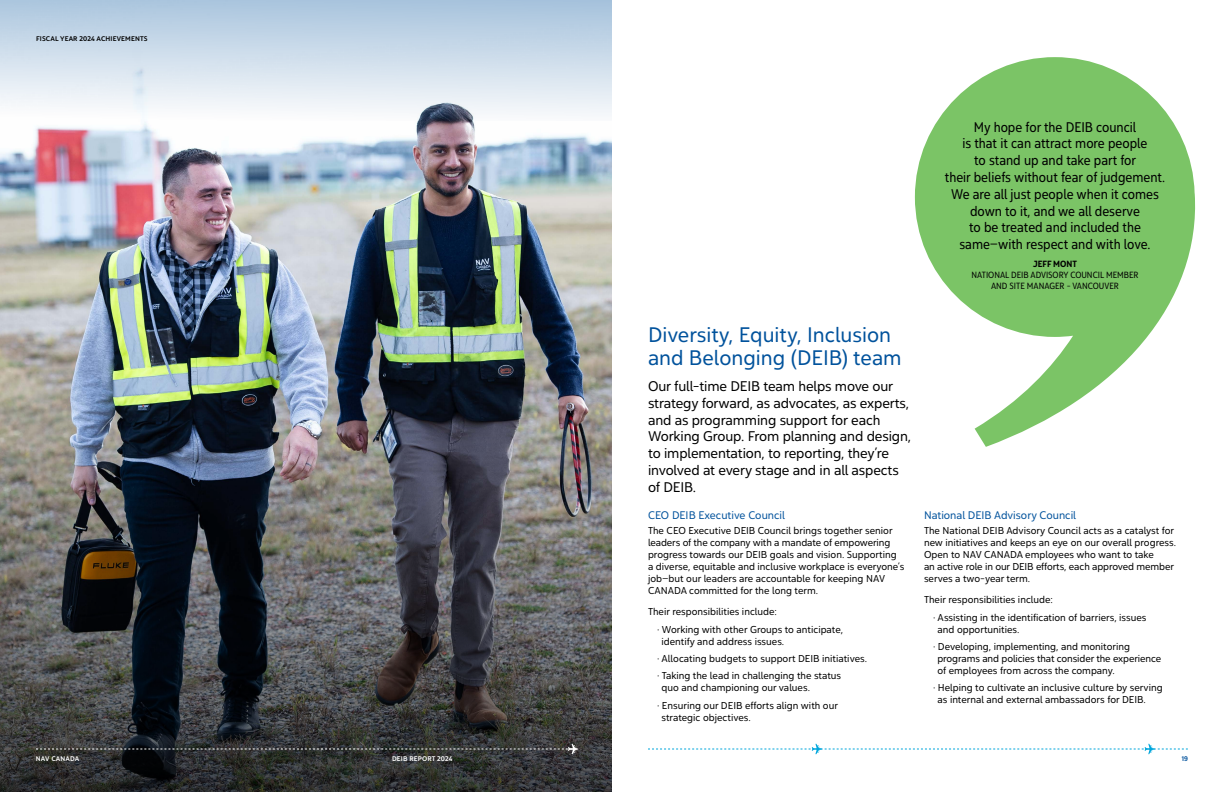
<style>
.page{position:relative;width:1224px;height:792px;background:#fff}
.page>*{position:absolute;margin:0;border:0;box-sizing:border-box;transform-origin:0 0}
.t1{font:21px/23px "Yorkten Nor Reg";color:#00529c}
.t2{font:14px/16.8px "Yorkten Con Reg";color:#000;text-align:center}
.t3{font:14px/16.8px "Yorkten Nor Reg";letter-spacing:-.01em;color:#000}
.t4{font:11px "Yorkten Nor Reg";color:#00529c}
.t5{font:10px/12px "Yorkten Nor Reg";color:#000}
.t6{font:9px/10.8px "Yorkten Con Reg";color:#000;text-align:center}
.t7{font:9px "Yorkten Con Dem";color:#000}
.t8{font:6.8px "Yorkten Nor Med";letter-spacing:.02em;color:#000}
.t9{font:6.8px "Yorkten Nor Med";letter-spacing:.02em;color:#fff}
.t10{font:6.8px "Yorkten Nor Med";color:#00529c}
</style>
<div class="page">
<svg style="left:648px;top:744px;width:540px;height:10px"></svg>
<svg style="left:915px;top:57px;width:281px;height:390px;fill:#7bc466"></svg>
<img style="left:0;top:121px;width:612px;height:311px">
<img style="left:0;top:432px;width:612px;height:360px">
<svg style="left:36px;top:744px;width:542px;height:10px;background:#3b3d3d"></svg>
<div style="left:0;top:0;width:612px;height:121px;background:linear-gradient(to bottom,#abc6df,#f6f6f8)"></div>
<p class="t8" style="left:36px;top:34px;width:113px">FISCAL YEAR 2024 ACHIEVEMENTS</p>
<p class="t2" style="left:945px;top:118px;width:222px">My hope for the DEIB council<br>is that it can attract more people<br>to stand up and take part for<br>their beliefs without fear of judgement.<br>We are all just people when it comes down to it, and we all deserve<br>to be treated and included the same—with respect and with love.</p>
<p class="t7" style="left:1033px;top:258px;width:45px">JEFF MONT</p>
<p class="t6" style="left:971px;top:270px;width:169px">NATIONAL DEIB ADVISORY COUNCIL MEMBER<br>AND SITE MANAGER - VANCOUVER</p>
<h1 class="t1" style="left:648px;top:323px;width:255px">Diversity, Equity, Inclusion and Belonging (DEIB) team</h1>
<p class="t3" style="left:648px;top:377px;width:265px">Our full-time DEIB team helps move our strategy forward, as advocates, as experts, and as programming support for each Working Group. From planning and design, to implementation, to reporting, they’re involved at every stage and in all aspects of DEIB.</p>
<p class="t4" style="left:648px;top:508px;width:139px">CEO DEIB Executive Council</p>
<p class="t5" style="left:648px;top:524px;width:258px">The CEO Executive DEIB Council brings together senior leaders of the company with a mandate of empowering progress towards our DEIB goals and vision. Supporting a diverse, equitable and inclusive workplace is everyone’s job—but our leaders are accountable for keeping NAV CANADA committed for the long term.</p>
<p class="t5" style="left:657px;top:603px;width:188px;line-height:17.4px;text-indent:-9px">Their responsibilities include:<br>· Working with other Groups to anticipate,</p>
<p class="t5" style="left:657px;top:632px;width:212px;line-height:17.4px;text-indent:4px">identify and address issues.<br>· Allocating budgets to support DEIB initiatives. · Taking the lead in challenging the status</p>
<p class="t5" style="left:657px;top:679px;width:183px;line-height:17.4px;text-indent:4px">quo and championing our values.<br>· Ensuring our DEIB efforts align with our</p>
<p class="t5" style="left:662px;top:711px;width:91px">strategic objectives.</p>
<p class="t4" style="left:924px;top:508px;width:154px">National DEIB Advisory Council</p>
<p class="t5" style="left:924px;top:524px;width:254px">The National DEIB Advisory Council acts as a catalyst for new initiatives and keeps an eye on our overall progress.<br>Open to NAV CANADA employees who want to take<br>an active role in our DEIB efforts, each approved member serves a two-year term.</p>
<p class="t5" style="left:933px;top:591px;width:215px;line-height:17.4px;text-indent:-9px">Their responsibilities include:<br>· Assisting in the identification of barriers, issues</p>
<p class="t5" style="left:933px;top:620px;width:199px;line-height:17.4px;text-indent:4px">and opportunities.<br>· Developing, implementing, and monitoring</p>
<p class="t5" style="left:938px;top:652px;width:225px">programs and policies that consider the experience of employees from across the company.</p>
<p class="t5" style="left:938px;top:682px;width:227px;text-indent:-4px">· Helping to cultivate an inclusive culture by serving as internal and external ambassadors for DEIB.</p>
<p class="t9" style="left:36px;top:754px;width:45px">NAV CANADA</p>
<p class="t9" style="left:392px;top:754px;width:62px">DEIB REPORT 2024</p>
<p class="t10" style="left:1182px;top:754px;width:8px">19</p>
</div>
